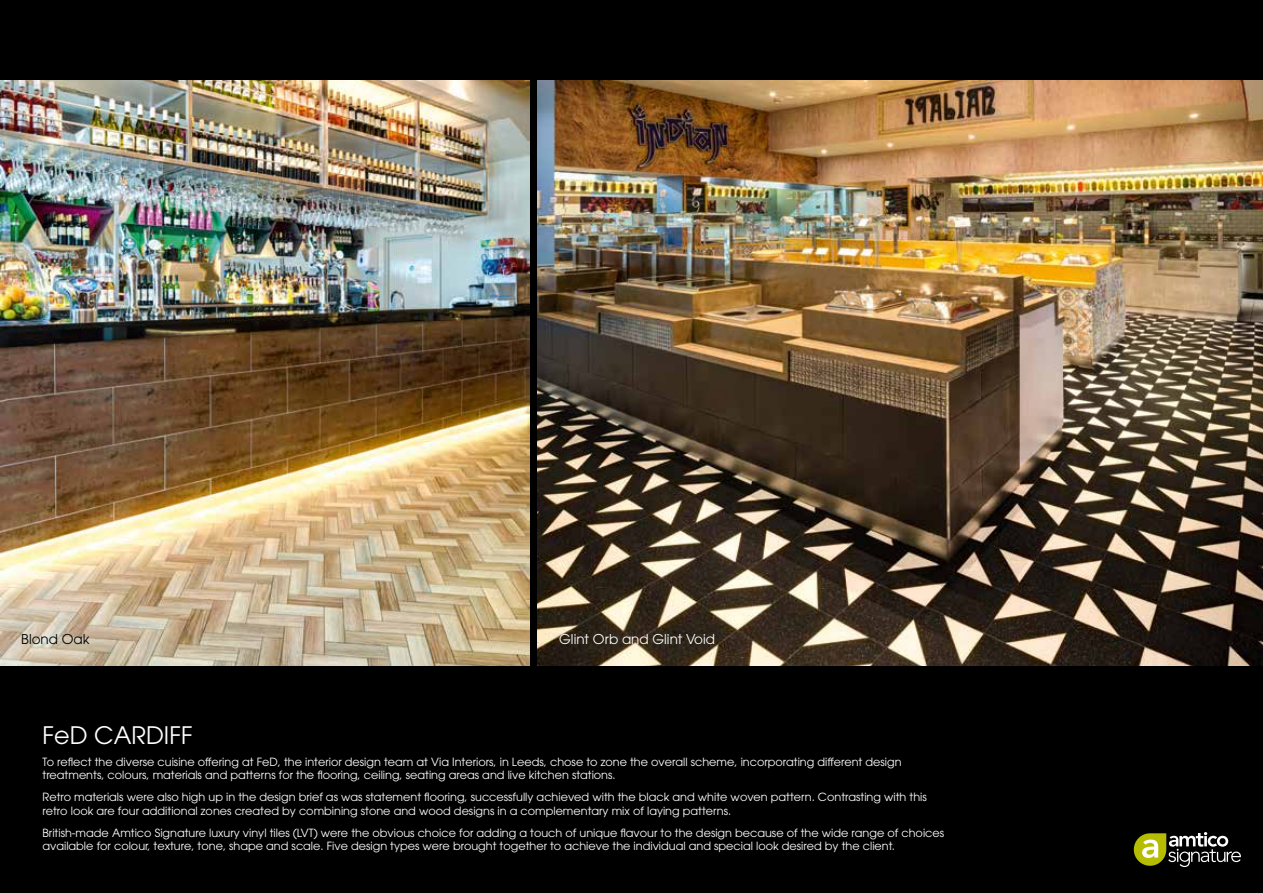
<style>
.page{position:relative;width:1263px;height:893px;background:#000}
.page>*{position:absolute;margin:0;border:0;box-sizing:border-box;transform-origin:0 0}
.t1{font:24px "ITC Avant Garde Pro";color:#fff}
.t2{font:13.5px "ITC Avant Garde Pro";color:#fff}
.t3{font:13.5px "ITC Avant Garde Pro";color:#000}
.t4{font:11.25px/13.5px "ITC Avant Garde Pro";color:#fff}
</style>
<div class="page">
<img style="left:538px;top:81px;width:725px;height:584px">
<img style="left:0;top:81px;width:529px;height:584px">
<svg style="left:1134px;top:832px;width:107px;height:35px"></svg>
<p class="t3" style="left:21px;top:631px;width:70px">Blond Oak</p>
<p class="t2" style="left:559px;top:631px;width:157px">Glint Orb and Glint Void</p>
<h1 class="t1" style="left:43px;top:720px;width:152px">FeD CARDIFF</h1>
<p class="t4" style="left:43px;top:755px;width:860px">To reflect the diverse cuisine offering at FeD, the interior design team at Via Interiors, in Leeds, chose to zone the overall scheme, incorporating different design treatments, colours, materials and patterns for the flooring, ceiling, seating areas and live kitchen stations.</p>
<p class="t4" style="left:43px;top:790px;width:886px">Retro materials were also high up in the design brief as was statement flooring, successfully achieved with the black and white woven pattern. Contrasting with this retro look are four additional zones created by combining stone and wood designs in a complementary mix of laying patterns.</p>
<p class="t4" style="left:43px;top:826px;width:903px">British-made Amtico Signature luxury vinyl tiles (LVT) were the obvious choice for adding a touch of unique flavour to the design because of the wide range of choices available for colour, texture, tone, shape and scale. Five design types were brought together to achieve the individual and special look desired by the client.</p>
</div>
